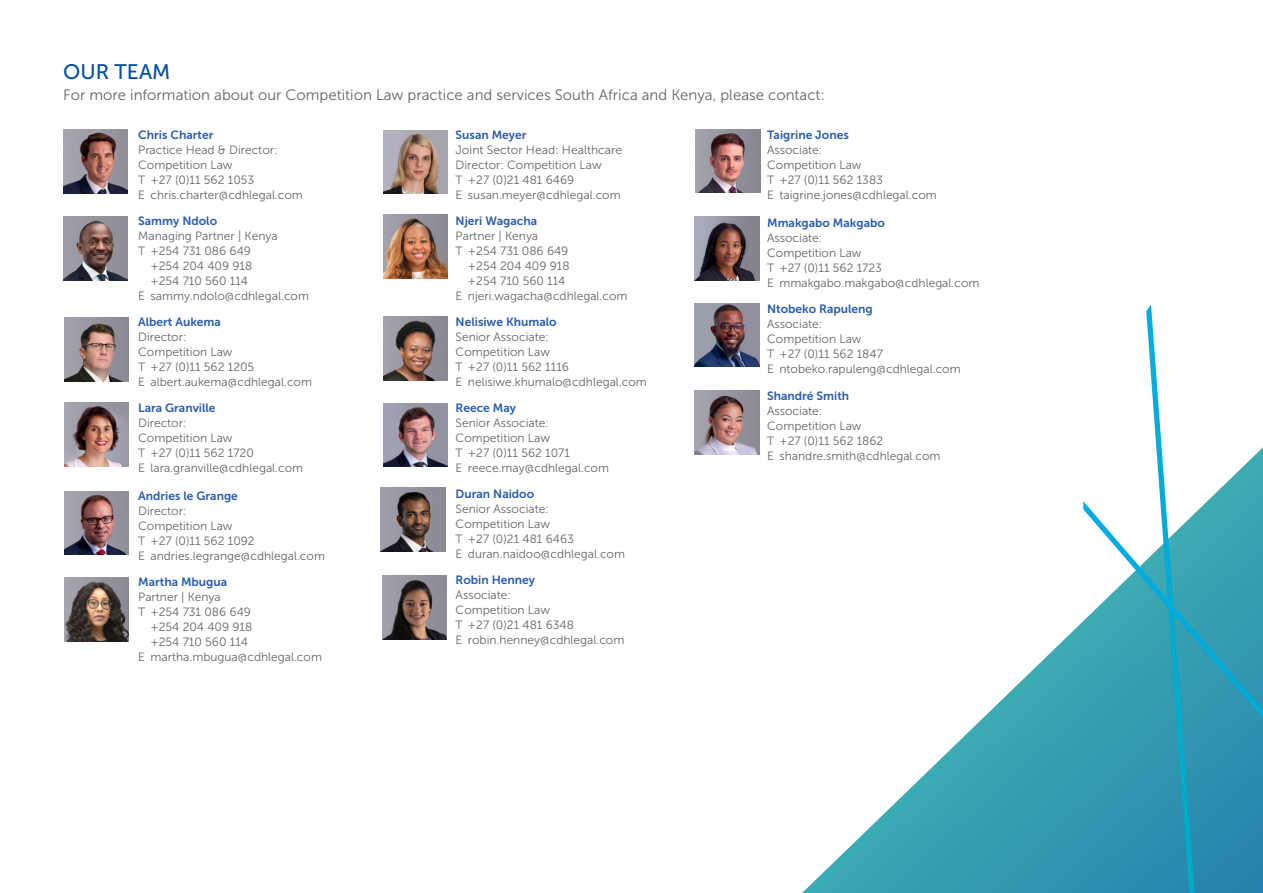
<style>
.page{position:relative;width:1263px;height:893px;background:#fff}
.page>*{position:absolute;margin:0;border:0;box-sizing:border-box;transform-origin:0 0}
.t1{font:21px "Museo Sans 500";color:#034ea2}
.t2{font:15px "Museo Sans 300";color:#636466}
.t3{font:12px/15px "Museo Sans 300";color:#636466}
.t4{font:12px "Museo Sans 700";color:#2a5caa}
</style>
<div class="page">
<svg style="left:802px;top:621px;width:281px;height:272px"></svg>
<svg style="left:1083px;top:305px;width:180px;height:588px"></svg>
<img style="left:63px;top:216px;width:65px;height:64px">
<img style="left:64px;top:491px;width:65px;height:64px">
<img style="left:64px;top:403px;width:65px;height:63px">
<img style="left:64px;top:318px;width:65px;height:63px">
<img style="left:63px;top:130px;width:65px;height:63px">
<img style="left:383px;top:403px;width:65px;height:64px">
<img style="left:383px;top:130px;width:65px;height:64px">
<img style="left:381px;top:488px;width:64px;height:63px">
<img style="left:383px;top:215px;width:65px;height:63px">
<img style="left:64px;top:578px;width:65px;height:63px">
<img style="left:695px;top:217px;width:64px;height:63px">
<img style="left:695px;top:303px;width:64px;height:64px">
<img style="left:696px;top:129px;width:64px;height:64px">
<img style="left:382px;top:576px;width:65px;height:63px">
<img style="left:695px;top:391px;width:64px;height:63px">
<img style="left:383px;top:317px;width:65px;height:63px">
<h1 class="t1" style="left:63px;top:60px;width:109px">OUR TEAM</h1>
<p class="t2" style="left:63px;top:87px;width:763px">For more information about our Competition Law practice and services South Africa and Kenya, please contact:</p>
<p class="t4" style="left:138px;top:128px;width:77px">Chris Charter</p>
<p class="t3" style="left:138px;top:143px;width:166px">Practice Head &amp; Director:<br>Competition Law<br>T +27 (0)11 562 1053<br>E chris.charter@cdhlegal.com</p>
<p class="t4" style="left:138px;top:214px;width:80px">Sammy Ndolo</p>
<p class="t3" style="left:138px;top:229px;width:141px">Managing Partner | Kenya</p>
<p class="t3" style="left:138px;top:244px;width:114px">T +254 731 086 649</p>
<p class="t3" style="left:151px;top:259px;width:103px">+254 204 409 918</p>
<p class="t3" style="left:151px;top:274px;width:99px">+254 710 560 114</p>
<p class="t3" style="left:138px;top:289px;width:172px">E sammy.ndolo@cdhlegal.com</p>
<p class="t4" style="left:138px;top:315px;width:84px">Albert Aukema</p>
<p class="t3" style="left:138px;top:330px;width:175px">Director:<br>Competition Law<br>T +27 (0)11 562 1205<br>E albert.aukema@cdhlegal.com</p>
<p class="t4" style="left:138px;top:401px;width:79px">Lara Granville</p>
<p class="t3" style="left:138px;top:416px;width:167px">Director:<br>Competition Law<br>T +27 (0)11 562 1720<br>E lara.granville@cdhlegal.com</p>
<p class="t4" style="left:138px;top:489px;width:101px">Andries le Grange</p>
<p class="t3" style="left:138px;top:503px;width:188px">Director:<br>Competition Law<br>T +27 (0)11 562 1092<br>E andries.legrange@cdhlegal.com</p>
<p class="t4" style="left:138px;top:575px;width:91px">Martha Mbugua</p>
<p class="t3" style="left:138px;top:589px;width:84px">Partner | Kenya</p>
<p class="t3" style="left:138px;top:604px;width:114px">T +254 731 086 649</p>
<p class="t3" style="left:151px;top:619px;width:103px">+254 204 409 918</p>
<p class="t3" style="left:151px;top:634px;width:99px">+254 710 560 114</p>
<p class="t3" style="left:138px;top:649px;width:185px">E martha.mbugua@cdhlegal.com</p>
<p class="t4" style="left:456px;top:128px;width:72px">Susan Meyer</p>
<p class="t3" style="left:456px;top:143px;width:168px">Joint Sector Head: Healthcare<br>Director: Competition Law<br>T +27 (0)21 481 6469<br>E susan.meyer@cdhlegal.com</p>
<p class="t4" style="left:456px;top:214px;width:83px">Njeri Wagacha</p>
<p class="t3" style="left:456px;top:229px;width:84px">Partner | Kenya</p>
<p class="t3" style="left:456px;top:244px;width:114px">T +254 731 086 649</p>
<p class="t3" style="left:468px;top:259px;width:103px">+254 204 409 918</p>
<p class="t3" style="left:468px;top:274px;width:99px">+254 710 560 114</p>
<p class="t3" style="left:456px;top:289px;width:173px">E njeri.wagacha@cdhlegal.com</p>
<p class="t4" style="left:456px;top:315px;width:103px">Nelisiwe Khumalo</p>
<p class="t3" style="left:456px;top:330px;width:193px">Senior Associate:<br>Competition Law<br>T +27 (0)11 562 1116<br>E nelisiwe.khumalo@cdhlegal.com</p>
<p class="t4" style="left:456px;top:401px;width:62px">Reece May</p>
<p class="t3" style="left:456px;top:416px;width:155px">Senior Associate:<br>Competition Law<br>T +27 (0)11 562 1071<br>E reece.may@cdhlegal.com</p>
<p class="t4" style="left:456px;top:487px;width:80px">Duran Naidoo</p>
<p class="t3" style="left:456px;top:502px;width:171px">Senior Associate:<br>Competition Law<br>T +27 (0)21 481 6463<br>E duran.naidoo@cdhlegal.com</p>
<p class="t4" style="left:456px;top:573px;width:81px">Robin Henney</p>
<p class="t3" style="left:456px;top:588px;width:170px">Associate:<br>Competition Law<br>T +27 (0)21 481 6348<br>E robin.henney@cdhlegal.com</p>
<p class="t4" style="left:767px;top:128px;width:83px">Taigrine Jones</p>
<p class="t3" style="left:767px;top:142px;width:171px">Associate:<br>Competition Law<br>T +27 (0)11 562 1383<br>E taigrine.jones@cdhlegal.com</p>
<p class="t4" style="left:767px;top:216px;width:119px">Mmakgabo Makgabo</p>
<p class="t3" style="left:767px;top:230px;width:214px">Associate:<br>Competition Law<br>T +27 (0)11 562 1723<br>E mmakgabo.makgabo@cdhlegal.com</p>
<p class="t4" style="left:767px;top:302px;width:107px">Ntobeko Rapuleng</p>
<p class="t3" style="left:767px;top:316px;width:195px">Associate:<br>Competition Law<br>T +27 (0)11 562 1847<br>E ntobeko.rapuleng@cdhlegal.com</p>
<p class="t4" style="left:767px;top:389px;width:84px">Shandré Smith</p>
<p class="t3" style="left:767px;top:404px;width:175px">Associate:<br>Competition Law<br>T +27 (0)11 562 1862<br>E shandre.smith@cdhlegal.com</p>
</div>
